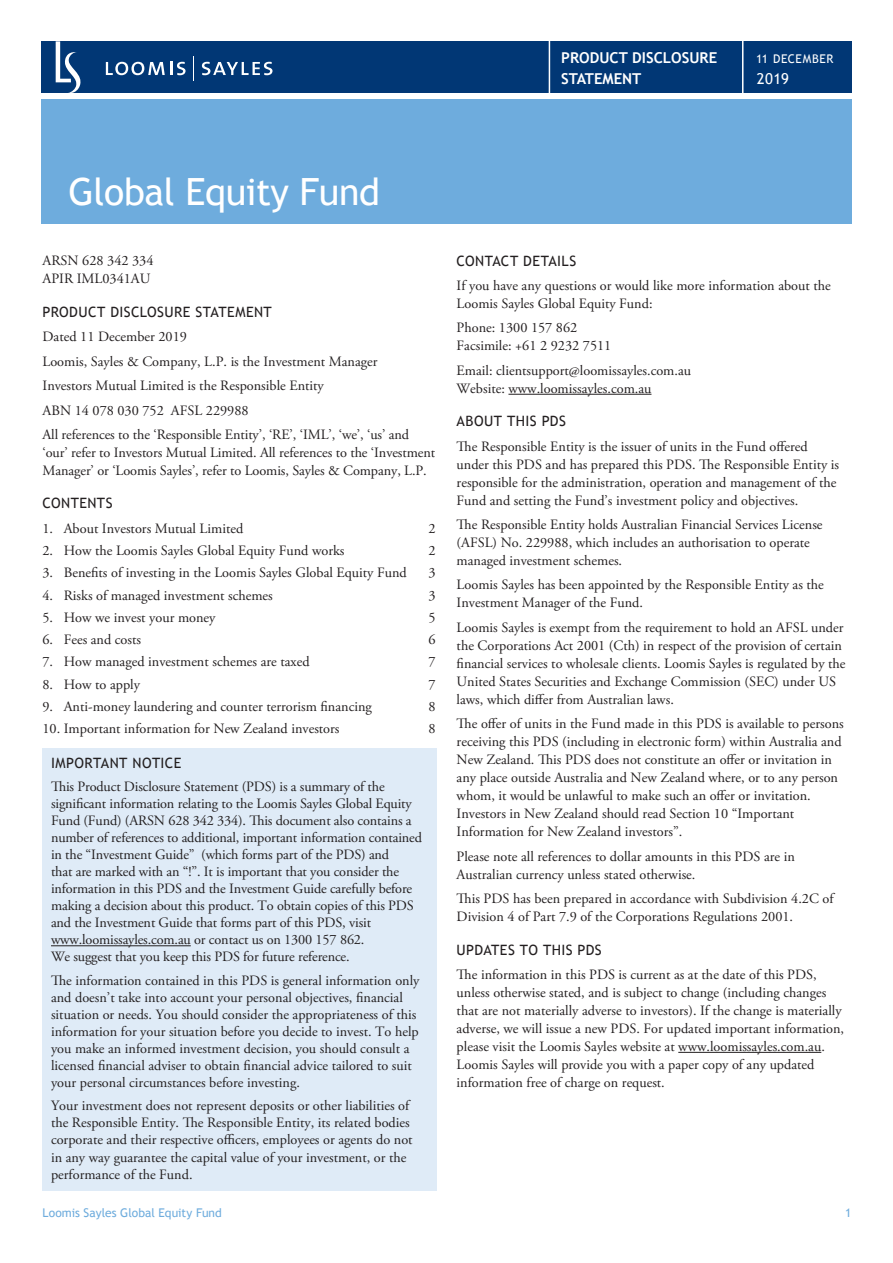
<style>
.page{position:relative;width:893px;height:1263px;background:#fff}
.page>*{position:absolute;margin:0;border:0;box-sizing:border-box;transform-origin:0 0}
.t1{font:37.5px "Trebuchet MS";letter-spacing:-.01em;color:#fff}
.t2{font:700 15px/21px "Trebuchet MS";color:#fff}
.t3{font:15px "Trebuchet MS";color:#fff}
.t4{font:14.25px/18px "Adobe Garamond Pro";color:#231f20}
.t5{font:14.25px "Trebuchet MS";letter-spacing:.03em;color:#231f20}
.t6{font:12px "Trebuchet MS";letter-spacing:.005em;color:#6eacdd}
.t7{font:12px "Trebuchet MS";letter-spacing:.045em;color:#fff}
</style>
<div class="page">
<div style="left:41px;top:41px;width:810px;height:52px;background:#013775"></div>
<svg style="left:193px;top:56px;width:1px;height:24px"></svg>
<svg style="left:56px;top:41px;width:25px;height:52px"></svg>
<svg style="left:106px;top:62px;width:80px;height:13px"></svg>
<svg style="left:202px;top:62px;width:70px;height:13px"></svg>
<div style="left:41px;top:99px;width:810px;height:124px;background:#6eacdd"></div>
<hr style="left:742px;top:31px;width:1px;height:63px;background:#fff">
<hr style="left:549px;top:40px;width:1px;height:55px;background:#fff">
<div style="left:43px;top:749px;width:394px;height:442px;background:#dfebf7"></div>
<hr style="left:51px;top:945px;width:140px;height:1px;background:#231f20">
<hr style="left:508px;top:394px;width:143px;height:1px;background:#231f20">
<hr style="left:678px;top:1052px;width:143px;height:1px;background:#231f20">
<p class="t2" style="left:561px;top:48px;width:157px">PRODUCT DISCLOSURE<br>STATEMENT</p>
<p class="t7" style="left:756px;top:52px;width:79px">11 DECEMBER</p>
<p class="t3" style="left:757px;top:70px;width:33px">2019</p>
<h1 class="t1" style="left:69px;top:169px;width:313px">Global Equity Fund</h1>
<p class="t4" style="left:43px;top:252px;width:113px">ARSN 628 342 334<br>APIR IML0341AU</p>
<p class="t5" style="left:43px;top:304px;width:231px">PRODUCT DISCLOSURE STATEMENT</p>
<p class="t4" style="left:43px;top:325px;width:368px;line-height:24.5px">Dated 11 December 2019<br>Loomis, Sayles &amp; Company, L.P. is the Investment Manager Investors Mutual Limited is the Responsible Entity<br>ABN 14 078 030 752 AFSL 229988<br>All references to the ‘Responsible Entity’, ‘RE’, ‘IML’, ‘we’, ‘us’ and</p>
<p class="t4" style="left:43px;top:444px;width:394px">‘our’ refer to Investors Mutual Limited. All references to the ‘Investment<br>Manager’ or ‘Loomis Sayles’, refer to Loomis, Sayles &amp; Company, L.P.</p>
<p class="t5" style="left:43px;top:495px;width:72px">CONTENTS</p>
<p class="t4" style="left:43px;top:520px;width:202px">1. About Investors Mutual Limited</p>
<p class="t4" style="left:428px;top:520px;width:9px">2</p>
<p class="t4" style="left:43px;top:542px;width:304px">2. How the Loomis Sayles Global Equity Fund works</p>
<p class="t4" style="left:428px;top:542px;width:9px">2</p>
<p class="t4" style="left:43px;top:564px;width:366px">3. Benefits of investing in the Loomis Sayles Global Equity Fund</p>
<p class="t4" style="left:428px;top:564px;width:9px">3</p>
<p class="t4" style="left:43px;top:587px;width:232px">4. Risks of managed investment schemes</p>
<p class="t4" style="left:428px;top:587px;width:9px">3</p>
<p class="t4" style="left:43px;top:609px;width:174px">5. How we invest your money</p>
<p class="t4" style="left:428px;top:609px;width:9px">5</p>
<p class="t4" style="left:43px;top:631px;width:100px">6. Fees and costs</p>
<p class="t4" style="left:428px;top:631px;width:9px">6</p>
<p class="t4" style="left:43px;top:653px;width:269px">7. How managed investment schemes are taxed</p>
<p class="t4" style="left:428px;top:653px;width:9px">7</p>
<p class="t4" style="left:43px;top:676px;width:99px">8. How to apply</p>
<p class="t4" style="left:428px;top:676px;width:9px">7</p>
<p class="t4" style="left:43px;top:698px;width:331px">9. Anti-money laundering and counter terrorism financing</p>
<p class="t4" style="left:428px;top:698px;width:9px">8</p>
<p class="t4" style="left:43px;top:720px;width:299px">10. Important information for New Zealand investors</p>
<p class="t4" style="left:428px;top:720px;width:9px">8</p>
<p class="t5" style="left:51px;top:754px;width:132px">IMPORTANT NOTICE</p>
<p class="t4" style="left:51px;top:778px;width:372px;line-height:17.1px">This Product Disclosure Statement (PDS) is a summary of the significant information relating to the Loomis Sayles Global Equity Fund (Fund) (ARSN 628 342 334). This document also contains a number of references to additional, important information contained in the “Investment Guide” (which forms part of the PDS) and<br>that are marked with an “!”. It is important that you consider the information in this PDS and the Investment Guide carefully before making a decision about this product. To obtain copies of this PDS and the Investment Guide that forms part of this PDS, visit www.loomissayles.com.au or contact us on 1300 157 862.<br>We suggest that you keep this PDS for future reference.</p>
<p class="t4" style="left:51px;top:972px;width:370px;line-height:17.1px">The information contained in this PDS is general information only and doesn’t take into account your personal objectives, financial situation or needs. You should consider the appropriateness of this information for your situation before you decide to invest. To help you make an informed investment decision, you should consult a licensed financial adviser to obtain financial advice tailored to suit your personal circumstances before investing.</p>
<p class="t4" style="left:51px;top:1098px;width:363px;line-height:17.1px">Your investment does not represent deposits or other liabilities of the Responsible Entity. The Responsible Entity, its related bodies corporate and their respective officers, employees or agents do not in any way guarantee the capital value of your investment, or the performance of the Fund.</p>
<p class="t5" style="left:457px;top:252px;width:121px">CONTACT DETAILS</p>
<p class="t4" style="left:457px;top:277px;width:376px">If you have any questions or would like more information about the<br>Loomis Sayles Global Equity Fund:</p>
<p class="t4" style="left:457px;top:319px;width:156px">Phone: 1300 157 862<br>Facsimile: +61 2 9232 7511</p>
<p class="t4" style="left:457px;top:362px;width:236px">Email: clientsupport@loomissayles.com.au<br>Website: www.loomissayles.com.au</p>
<p class="t5" style="left:457px;top:413px;width:111px">ABOUT THIS PDS</p>
<p class="t4" style="left:457px;top:438px;width:384px">The Responsible Entity is the issuer of units in the Fund offered under this PDS and has prepared this PDS. The Responsible Entity is responsible for the administration, operation and management of the Fund and setting the Fund’s investment policy and objectives.</p>
<p class="t4" style="left:457px;top:516px;width:367px">The Responsible Entity holds Australian Financial Services License (AFSL) No. 229988, which includes an authorisation to operate managed investment schemes.</p>
<p class="t4" style="left:457px;top:576px;width:369px">Loomis Sayles has been appointed by the Responsible Entity as the<br>Investment Manager of the Fund.</p>
<p class="t4" style="left:457px;top:619px;width:390px">Loomis Sayles is exempt from the requirement to hold an AFSL under the Corporations Act 2001 (Cth) in respect of the provision of certain financial services to wholesale clients. Loomis Sayles is regulated by the United States Securities and Exchange Commission (SEC) under US laws, which differ from Australian laws.</p>
<p class="t4" style="left:457px;top:715px;width:389px">The offer of units in the Fund made in this PDS is available to persons receiving this PDS (including in electronic form) within Australia and New Zealand. This PDS does not constitute an offer or invitation in any place outside Australia and New Zealand where, or to any person whom, it would be unlawful to make such an offer or invitation.<br>Investors in New Zealand should read Section 10 “Important Information for New Zealand investors”.</p>
<p class="t4" style="left:457px;top:848px;width:340px">Please note all references to dollar amounts in this PDS are in<br>Australian currency unless stated otherwise.</p>
<p class="t4" style="left:457px;top:890px;width:378px">This PDS has been prepared in accordance with Subdivision 4.2C of<br>Division 4 of Part 7.9 of the Corporations Regulations 2001.</p>
<p class="t5" style="left:457px;top:941px;width:147px">UPDATES TO THIS PDS</p>
<p class="t4" style="left:457px;top:966px;width:389px">The information in this PDS is current as at the date of this PDS, unless otherwise stated, and is subject to change (including changes that are not materially adverse to investors). If the change is materially adverse, we will issue a new PDS. For updated important information, please visit the Loomis Sayles website at www.loomissayles.com.au.<br>Loomis Sayles will provide you with a paper copy of any updated information free of charge on request.</p>
<p class="t6" style="left:43px;top:1205px;width:181px">Loomis Sayles Global Equity Fund</p>
<p class="t6" style="left:845px;top:1205px;width:8px">1</p>
</div>
